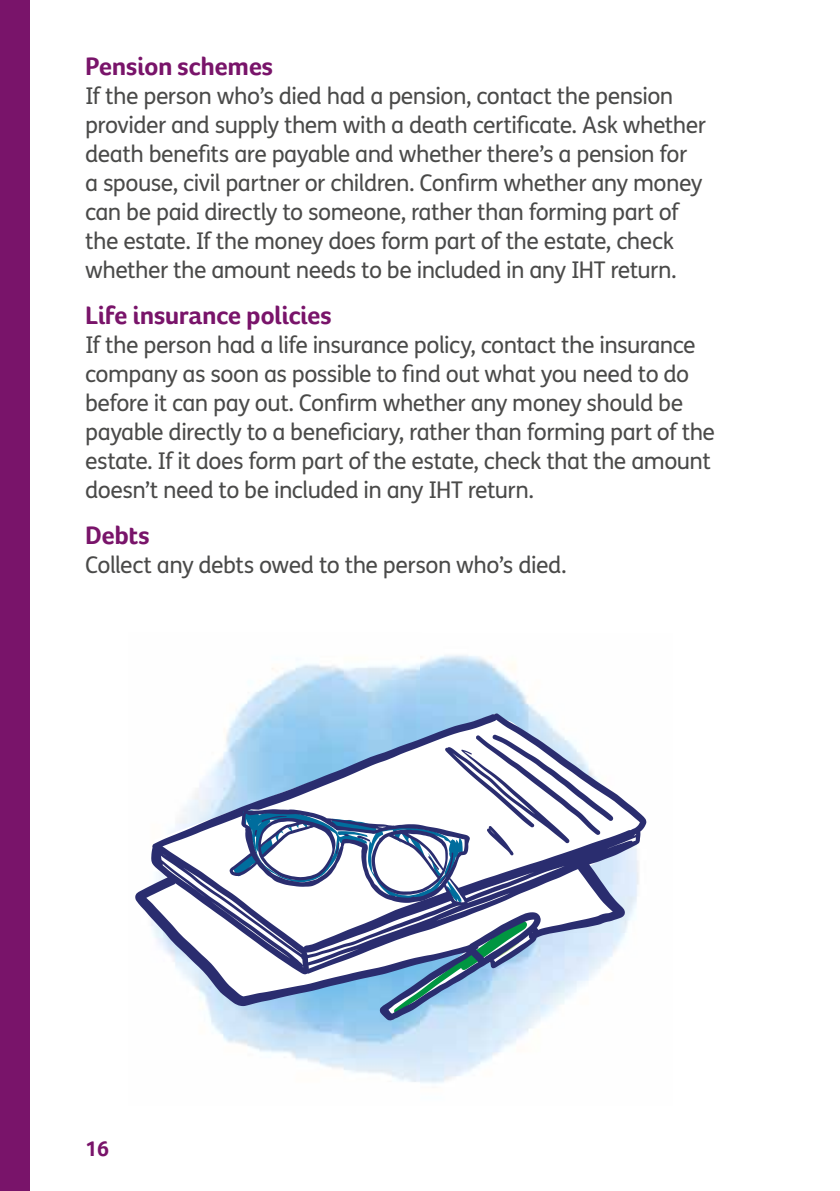
<style>
.page{position:relative;width:840px;height:1191px;background:#fff}
.page>*{position:absolute;margin:0;border:0;box-sizing:border-box;transform-origin:0 0}
.Mid_Purple_subheading{font:700 26px "Foco Age UK";letter-spacing:-.015em;color:#79146a}
.Body_copy_11_5_over_14_5pt_1st_par_under{font:23px/29px "FS Me";letter-spacing:-.025em;color:#4a4a49}
.t1{font:700 22px "Foco Age UK";color:#79146a}
.s1{color:#fff}
</style>
<div class="page">
<div style="left:0;top:0;width:29px;height:1191px;background:#79146a"></div>
<img style="left:211px;top:655px;width:436px;height:429px">
<svg style="left:135px;top:713px;width:511px;height:307px"></svg>
<svg style="left:229px;top:719px;width:404px;height:294px"></svg>
<p class="Mid_Purple_subheading" style="left:85px;top:51px;width:196px">Pension schemes<span class="s1">.</span></p>
<p class="Body_copy_11_5_over_14_5pt_1st_par_under" style="left:85px;top:82px;width:622px">If the person who’s died had a pension, contact the pension provider and supply them with a death certificate. Ask whether death benefits are payable and whether there’s a pension for a spouse, civil partner or children. Confirm whether any money can be paid directly to someone, rather than forming part of the estate. If the money does form part of the estate, check whether the amount needs to be included in any IHT return.</p>
<p class="Mid_Purple_subheading" style="left:85px;top:300px;width:254px">Life insurance policies<span class="s1">.</span></p>
<p class="Body_copy_11_5_over_14_5pt_1st_par_under" style="left:85px;top:331px;width:631px">If the person had a life insurance policy, contact the insurance company as soon as possible to find out what you need to do before it can pay out. Confirm whether any money should be payable directly to a beneficiary, rather than forming part of the estate. If it does form part of the estate, check that the amount doesn’t need to be included in any IHT return.</p>
<p class="Mid_Purple_subheading" style="left:85px;top:520px;width:72px">Debts<span class="s1">.</span></p>
<p class="Body_copy_11_5_over_14_5pt_1st_par_under" style="left:85px;top:551px;width:483px">Collect any debts owed to the person who’s died.</p>
<p class="t1" style="left:85px;top:1135px;width:26px">16</p>
</div>
